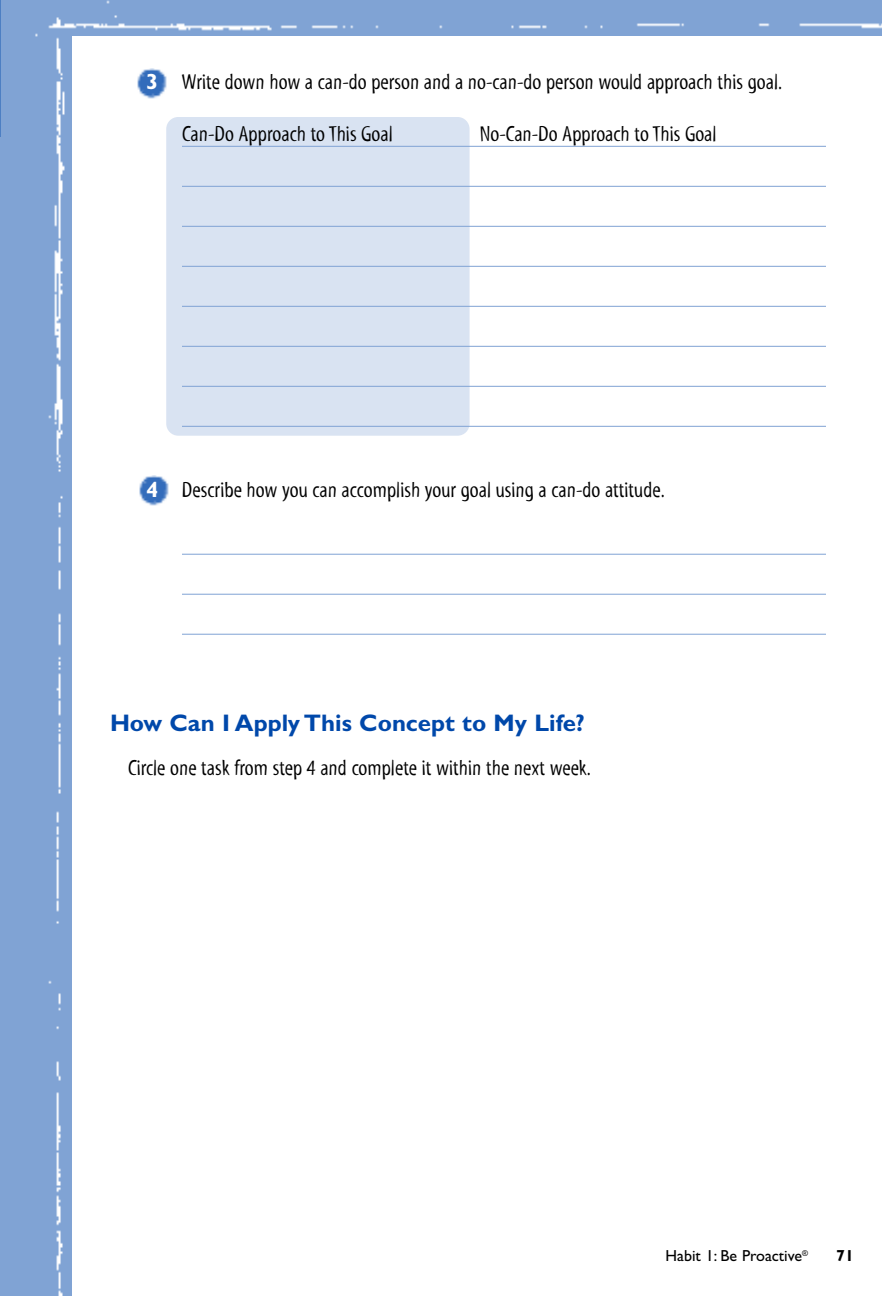
<style>
.page{position:relative;width:882px;height:1296px;background:#80a3d4}
.page>*{position:absolute;margin:0;border:0;box-sizing:border-box;transform-origin:0 0}
.t1{font:700 24px "Gill Sans";color:#0048aa}
.t2{font:22px "Myriad Tilt";color:#000}
.t3{font:16px "Gill Sans";color:#000}
.t4{font:700 16px "Gill Sans";color:#000}
.t5{font:8px "Gill Sans";color:#000}
.s1{font-family:"Gill Sans";font-weight:700;color:#fff}
</style>
<div class="page">
<img style="left:35px;top:0;width:847px;height:1296px">
<div style="left:134px;top:471px;width:37px;height:37px;background:#fff"></div>
<img style="left:139px;top:476px;width:30px;height:30px">
<div style="left:133px;top:64px;width:36px;height:37px;background:#fff"></div>
<img style="left:137px;top:68px;width:30px;height:31px">
<hr style="left:182px;top:146px;width:644px;height:1px;background:#80a3d4">
<hr style="left:182px;top:186px;width:644px;height:1px;background:#80a3d4">
<hr style="left:182px;top:226px;width:644px;height:1px;background:#80a3d4">
<hr style="left:182px;top:266px;width:644px;height:1px;background:#80a3d4">
<hr style="left:182px;top:306px;width:644px;height:1px;background:#80a3d4">
<hr style="left:182px;top:346px;width:644px;height:1px;background:#80a3d4">
<hr style="left:182px;top:386px;width:644px;height:1px;background:#80a3d4">
<hr style="left:182px;top:426px;width:644px;height:1px;background:#80a3d4">
<hr style="left:182px;top:554px;width:644px;height:1px;background:#80a3d4">
<hr style="left:182px;top:594px;width:644px;height:1px;background:#80a3d4">
<hr style="left:182px;top:634px;width:644px;height:1px;background:#80a3d4">
<div style="left:823px;top:1236px;width:44px;height:43px;background:#fff"></div>
<hr style="left:0;top:0;width:1px;height:136px;background:#4d7fc3">
<p class="t2" style="left:146px;top:74px;width:638px"><span class="s1">3</span> Write down how a can-do person and a no-can-do person would approach this goal.</p>
<p class="t2" style="left:182px;top:126px;width:212px">Can-Do Approach to This Goal</p>
<p class="t2" style="left:480px;top:126px;width:238px">No-Can-Do Approach to This Goal</p>
<p class="t2" style="left:146px;top:482px;width:520px"><span class="s1">4</span> Describe how you can accomplish your goal using a can-do attitude.</p>
<p class="t1" style="left:110px;top:714px;width:476px">How Can I Apply This Concept to My Life?</p>
<p class="t2" style="left:128px;top:760px;width:465px">Circle one task from step 4 and complete it within the next week.</p>
<p class="t3" style="left:666px;top:1250px;width:138px">Habit 1: Be Proactive</p>
<p class="t4" style="left:836px;top:1249px;width:19px">71</p>
<p class="t5" style="left:802px;top:1250px;width:7px">®</p>
</div>
